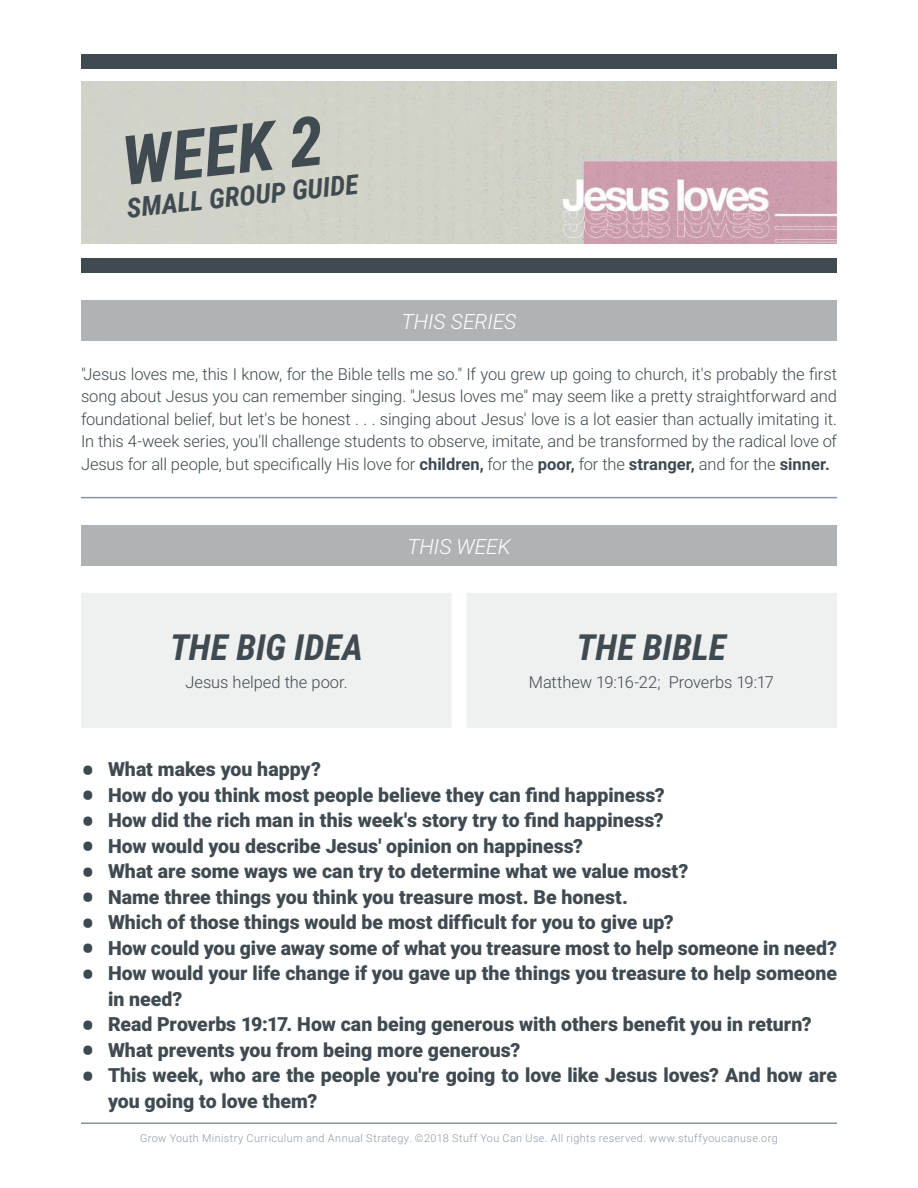
<style>
.page{position:relative;width:918px;height:1188px;background:#fff}
.page>*{position:absolute;margin:0;border:0;box-sizing:border-box;transform-origin:0 0}
.t1{font:italic 700 68.25px "Roboto Condensed";color:#404a51}
.t2{font:italic 700 36px "Roboto Condensed";color:#404a51}
.t3{font:italic 700 27.3px "Roboto Condensed";color:#404a51}
.t4{font:italic 300 21px "Roboto";letter-spacing:-.005em;color:#fff}
.t5{font:900 19.5px/25.5px "Roboto";color:#404a51}
.t6{font:300 16.5px/22.5px "Roboto";letter-spacing:-.005em;color:#3d4950;text-align:justify}
.t7{font:300 16.5px "Roboto";letter-spacing:-.005em;color:#404a51}
.t8{font:300 10.8px "Roboto";letter-spacing:.04em;color:#8b99a7}
.s1{font-weight:700}
.s2{font-weight:700;font-size:37.5px;color:#3d4950}
</style>
<div class="page">
<img style="left:81px;top:82px;width:756px;height:162px">
<hr style="left:81px;top:1122px;width:756px;height:2px;background:#89949f">
<div style="left:81px;top:258px;width:756px;height:15px;background:#404a51"></div>
<div style="left:81px;top:54px;width:756px;height:15px;background:#404a51"></div>
<div style="left:81px;top:300px;width:756px;height:40px;background:#b0b3b6"></div>
<div style="left:81px;top:525px;width:756px;height:41px;background:#b0b3b6"></div>
<hr style="left:81px;top:497px;width:756px;height:1px;background:#89949f">
<div style="left:81px;top:593px;width:756px;height:135px;background:#eff0f0"></div>
<div style="left:452px;top:593px;width:15px;height:135px;background:#fff"></div>
<h1 class="t1" style="left:118px;top:122px;width:204px;rotate:-6deg">WEEK 2</h1>
<h3 class="t3" style="left:125px;top:193px;width:234px;rotate:-6deg">SMALL GROUP GUIDE</h3>
<p class="t4" style="left:402px;top:309px;width:116px">THIS SERIES</p>
<p class="t6" style="left:81px;top:362px;width:758px">"Jesus loves me, this I know, for the Bible tells me so." If you grew up going to church, it's probably the first song about Jesus you can remember singing. "Jesus loves me" may seem like a pretty straightforward and foundational belief, but let's be honest . . . singing about Jesus' love is a lot easier than actually imitating it.<br>In this 4-week series, you'll challenge students to observe, imitate, and be transformed by the radical love of Jesus for all people, but specifically His love for <span class="s1">children,</span> for the <span class="s1">poor,</span> for the <span class="s1">stranger,</span> and for the <span class="s1">sinner.</span></p>
<h2 class="t2" style="left:170px;top:627px;width:195px">THE BIG IDEA</h2>
<p class="t7" style="left:186px;top:675px;width:164px">Jesus helped the poor.</p>
<p class="t4" style="left:407px;top:534px;width:105px">THIS WEEK</p>
<h2 class="t2" style="left:577px;top:627px;width:151px">THE BIBLE</h2>
<p class="t7" style="left:529px;top:675px;width:247px">Matthew 19:16-22; Proverbs 19:17</p>
<p class="t5" style="left:81px;top:758px;width:241px"><span class="s2">•</span> What makes you happy?</p>
<p class="t5" style="left:81px;top:782px;width:585px"><span class="s2">•</span> How do you think most people believe they can find happiness?</p>
<p class="t5" style="left:81px;top:807px;width:584px"><span class="s2">•</span> How did the rich man in this week's story try to find happiness?</p>
<p class="t5" style="left:81px;top:835px;width:504px"><span class="s2">•</span> How would you describe Jesus' opinion on happiness?</p>
<p class="t5" style="left:81px;top:860px;width:609px"><span class="s2">•</span> What are some ways we can try to determine what we value most?</p>
<p class="t5" style="left:81px;top:886px;width:549px"><span class="s2">•</span> Name three things you think you treasure most. Be honest.</p>
<p class="t5" style="left:81px;top:909px;width:594px"><span class="s2">•</span> Which of those things would be most difficult for you to give up?</p>
<p class="t5" style="left:81px;top:937px;width:757px"><span class="s2">•</span> How could you give away some of what you treasure most to help someone in need?</p>
<p class="t5" style="left:108px;top:962px;width:730px;text-indent:-27px"><span class="s2">•</span> How would your life change if you gave up the things you treasure to help someone in need?</p>
<p class="t5" style="left:81px;top:1011px;width:732px"><span class="s2">•</span> Read Proverbs 19:17. How can being generous with others benefit you in return?</p>
<p class="t5" style="left:81px;top:1039px;width:441px"><span class="s2">•</span> What prevents you from being more generous?</p>
<p class="t5" style="left:108px;top:1064px;width:731px;text-indent:-27px"><span class="s2">•</span> This week, who are the people you're going to love like Jesus loves? And how are you going to love them?</p>
<p class="t8" style="left:140px;top:1134px;width:639px">Grow Youth Ministry Curriculum and Annual Strategy. ©2018 Stuff You Can Use. All rights reserved. www.stuffyoucanuse.org</p>
</div>
